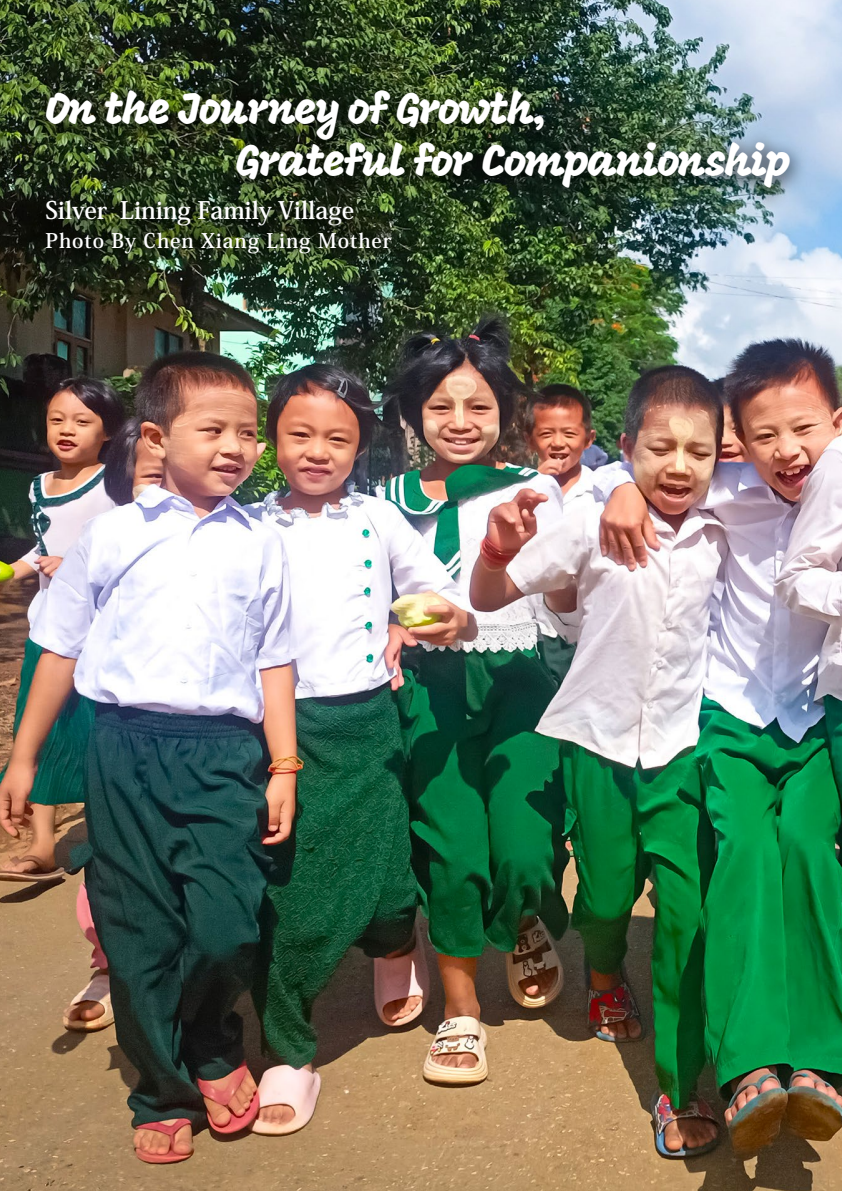
<style>
.page{position:relative;width:842px;height:1191px;background:#fff}
.page>*{position:absolute;margin:0;border:0;box-sizing:border-box;transform-origin:0 0}
.t1{font:44px/53px "Mogra";letter-spacing:-.05em;color:#fff}
.t2{font:700 24px "Ryo Disp Plus N";letter-spacing:-.005em;color:#fff}
.t3{font:700 20px "Ryo Disp Plus N";letter-spacing:.05em;color:#fff}
</style>
<div class="page">
<img style="left:0;top:0;width:842px;height:1191px">
<div style="left:28px;top:76px;width:533px;height:87px;background:#000;opacity:.44"></div>
<div style="left:219px;top:129px;width:589px;height:82px;background:#000;opacity:.44"></div>
<div style="left:28px;top:188px;width:343px;height:61px;background:#000;opacity:.44"></div>
<div style="left:28px;top:213px;width:381px;height:57px;background:#000;opacity:.44"></div>
<p class="t1" style="left:236px;top:82px;width:557px;text-indent:-191px">On the Journey of Growth,<br>Grateful for Companionship</p>
<p class="t2" style="left:45px;top:195px;width:311px">Silver Lining Family Village</p>
<p class="t3" style="left:45px;top:227px;width:348px">Photo By Chen Xiang Ling Mother</p>
</div>
